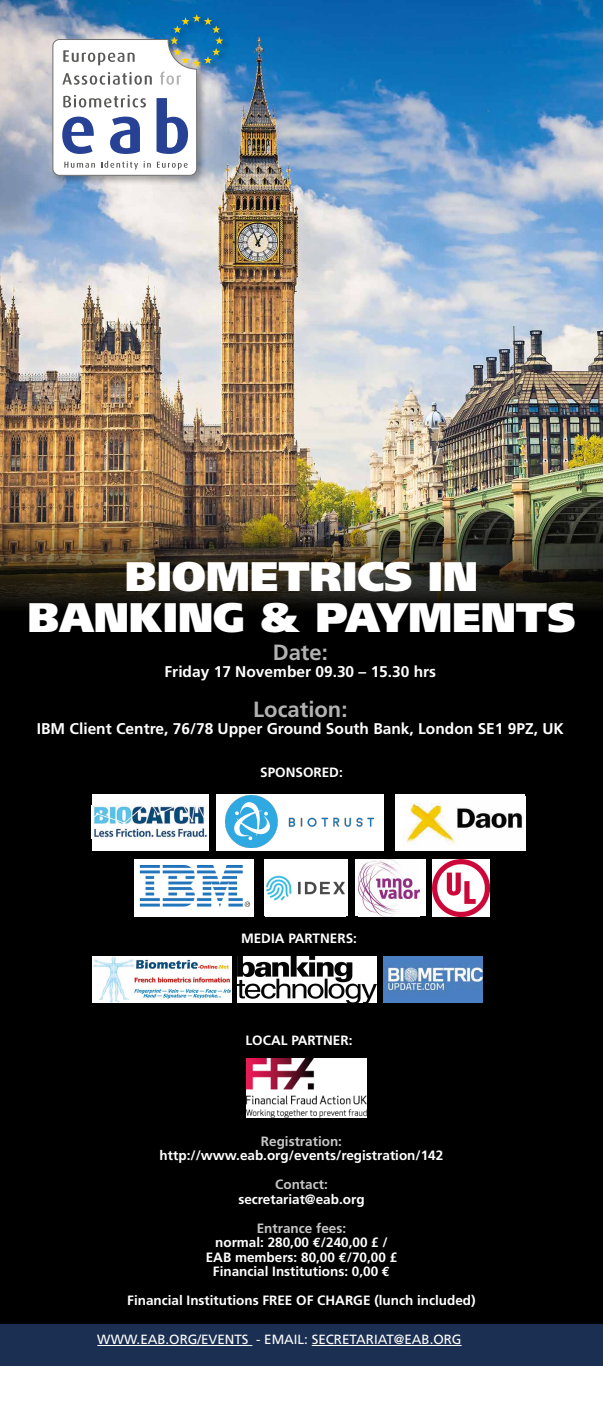
<style>
.page{position:relative;width:603px;height:1418px;background:#fff}
.page>*{position:absolute;margin:0;border:0;box-sizing:border-box;transform-origin:0 0}
.t1{font:900 41.25px/41.5px "Frutiger";color:#fff;text-align:center}
.t2{font:700 22px "Frutiger";color:#b3b2b2}
.t3{font:700 15.5px "Frutiger";color:#fff}
.t4{font:700 13.5px/14.4px "Frutiger";color:#fff;text-align:center}
.t5{font:700 13.5px "Frutiger";color:#c6c6c6}
.t6{font:13.32px "Frutiger";color:#fff}
.s1{color:#c6c6c6}
.s2{font-family:"Euro Mono"}
</style>
<div class="page">
<div style="left:0;top:479px;width:602px;height:855px;background:#000"></div>
<div style="left:0;top:1324px;width:602px;height:42px;background:#1a2f51"></div>
<hr style="left:97px;top:1345px;width:155px;height:1px;background:#fff">
<hr style="left:311px;top:1345px;width:150px;height:1px;background:#fff">
<img style="left:0;top:0;width:602px;height:607px">
<div style="left:51px;top:14px;width:181px;height:171px;background:#000;opacity:.3"></div>
<svg style="left:52px;top:14px;width:171px;height:162px"></svg>
<img style="left:246px;top:1058px;width:120px;height:59px">
<img style="left:93px;top:956px;width:138px;height:46px">
<img style="left:238px;top:956px;width:138px;height:46px">
<img style="left:384px;top:956px;width:98px;height:46px">
<div style="left:92px;top:793px;width:116px;height:57px;background:#fff"></div>
<img style="left:92px;top:805px;width:116px;height:33px">
<div style="left:395px;top:793px;width:130px;height:57px;background:#fff"></div>
<img style="left:403px;top:803px;width:120px;height:42px">
<div style="left:216px;top:793px;width:168px;height:57px;background:#fff"></div>
<img style="left:225px;top:795px;width:148px;height:52px">
<img style="left:135px;top:859px;width:119px;height:57px">
<div style="left:354px;top:859px;width:71px;height:57px;background:#fff"></div>
<img style="left:358px;top:859px;width:61px;height:57px">
<img style="left:432px;top:859px;width:57px;height:57px">
<div style="left:263px;top:859px;width:84px;height:57px;background:#fff"></div>
<img style="left:266px;top:875px;width:79px;height:26px">
<h1 class="t1" style="left:27px;top:555px;width:549px">BIOMETRICS IN<br>BANKING &amp; PAYMENTS</h1>
<h2 class="t2" style="left:273px;top:639px;width:57px">Date:</h2>
<p class="t3" style="left:164px;top:662px;width:273px">Friday 17 November 09.30 – 15.30 hrs</p>
<h2 class="t2" style="left:253px;top:696px;width:96px">Location:</h2>
<p class="t3" style="left:37px;top:720px;width:528px">IBM Client Centre, 76/78 Upper Ground South Bank, London SE1 9PZ, UK</p>
<p class="t4" style="left:260px;top:765px;width:84px">SPONSORED:</p>
<p class="t4" style="left:241px;top:931px;width:117px">MEDIA PARTNERS:</p>
<p class="t4" style="left:245px;top:1033px;width:108px">LOCAL PARTNER:</p>
<p class="t5" style="left:261px;top:1133px;width:83px">Registration:</p>
<p class="t4" style="left:159px;top:1148px;width:285px">http://www.eab.org/events/registration/142</p>
<p class="t5" style="left:275px;top:1176px;width:54px">Contact:</p>
<p class="t4" style="left:238px;top:1191px;width:128px">secretariat@eab.org</p>
<p class="t4" style="left:206px;top:1220px;width:193px"><span class="s1">Entrance fees:<br></span>normal: 280,00 <span class="s2">€</span>/240,00 £ /<br>EAB members: 80,00 <span class="s2">€</span>/70,00 £<br>Financial Institutions: 0,00 <span class="s2">€</span></p>
<p class="t4" style="left:127px;top:1293px;width:350px">Financial Institutions FREE OF CHARGE (lunch included)</p>
<p class="t6" style="left:97px;top:1331px;width:365px">WWW.EAB.ORG/EVENTS - EMAIL: SECRETARIAT@EAB.ORG</p>
</div>
